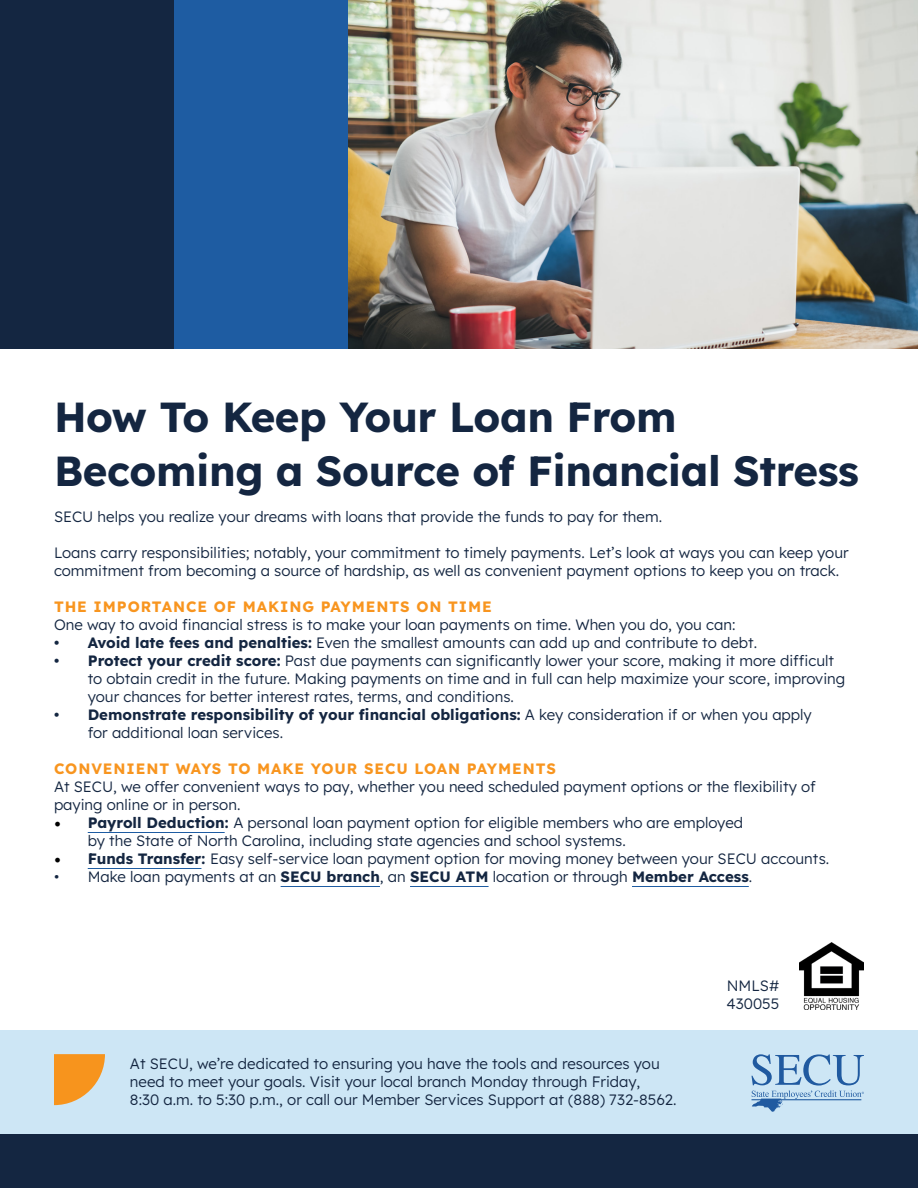
<style>
.page{position:relative;width:918px;height:1188px;background:#fff}
.page>*{position:absolute;margin:0;border:0;box-sizing:border-box;transform-origin:0 0}
.t1{font:700 42px/54px "Lexend";letter-spacing:-.01em;color:#142641}
.t2{font:300 15px/18px "Lexend";color:#142641}
.t3{font:700 15px "Lexend";letter-spacing:.06em;color:#f8951f}
.s1{font-weight:700;color:#f8951f}
.s2{font-weight:700}
.s3{font-family:"Minion Pro";font-weight:400;font-size:18px;color:#000}
</style>
<div class="page">
<div style="left:0;top:1134px;width:918px;height:54px;background:#142641"></div>
<div style="left:0;top:1030px;width:918px;height:104px;background:#cde6f5"></div>
<hr style="left:632px;top:886px;width:117px;height:1px;background:#1e5ca2">
<hr style="left:410px;top:886px;width:79px;height:1px;background:#1e5ca2">
<hr style="left:281px;top:886px;width:99px;height:1px;background:#1e5ca2">
<hr style="left:88px;top:832px;width:137px;height:1px;background:#1e5ca2">
<hr style="left:88px;top:868px;width:113px;height:1px;background:#1e5ca2">
<div style="left:0;top:0;width:349px;height:349px;background:#142641"></div>
<div style="left:174px;top:0;width:175px;height:349px;background:#1e5ca2"></div>
<img style="left:349px;top:0;width:569px;height:349px">
<img style="left:799px;top:943px;width:65px;height:66px">
<svg style="left:54px;top:1054px;width:51px;height:51px"></svg>
<svg style="left:752px;top:1054px;width:112px;height:58px"></svg>
<h1 class="t1" style="left:54px;top:387px;width:806px">How To Keep Your Loan From<br>Becoming a Source of Financial Stress</h1>
<h1 class="t2" style="left:54px;top:507px;width:610px">SECU helps you realize your dreams with loans that provide the funds to pay for them.</h1>
<h1 class="t2" style="left:54px;top:543px;width:796px">Loans carry responsibilities; notably, your commitment to timely payments. Let’s look at ways you can keep your commitment from becoming a source of hardship, as well as convenient payment options to keep you on track.</h1>
<h1 class="t2" style="left:54px;top:597px;width:698px"><span class="s1">THE IMPORTANCE OF MAKING PAYMENTS ON TIME<br></span>One way to avoid financial stress is to make your loan payments on time. When you do, you can:-</h1>
<p class="t2" style="left:54px;top:633px;width:705px"><span class="s2">• Avoid late fees and penalties:</span> Even the smallest amounts can add up and contribute to debt.</p>
<p class="t2" style="left:54px;top:651px;width:781px"><span class="s2">• Protect your credit score:</span> Past due payments can significantly lower your score, making it more difficult</p>
<p class="t2" style="left:88px;top:669px;width:759px">to obtain credit in the future. Making payments on time and in full can help maximize your score, improving your chances for better interest rates, terms, and conditions.</p>
<p class="t2" style="left:88px;top:705px;width:725px;text-indent:-34px"><span class="s2">• Demonstrate responsibility of your financial obligations:</span> A key consideration if or when you apply for additional loan services.</p>
<h5 class="t3" style="left:54px;top:757px;width:504px">CONVENIENT WAYS TO MAKE YOUR SECU LOAN PAYMENTS</h5>
<p class="t2" style="left:54px;top:777px;width:763px">At SECU, we offer convenient ways to pay, whether you need scheduled payment options or the flexibility of</p>
<p class="t2" style="left:54px;top:795px;width:188px">paying online or in person.</p>
<p class="t2" style="left:88px;top:813px;width:657px;text-indent:-34px"><span class="s3">•</span> <span class="s2">Payroll Deduction:</span> A personal loan payment option for eligible members who are employed by the State of North Carolina, including state agencies and school systems.</p>
<p class="t2" style="left:54px;top:849px;width:777px"><span class="s3">•</span> <span class="s2">Funds Transfer:</span> Easy self-service loan payment option for moving money between your SECU accounts.</p>
<p class="t2" style="left:54px;top:867px;width:700px">• Make loan payments at an <span class="s2">SECU branch</span>, an <span class="s2">SECU ATM</span> location or through <span class="s2">Member Access</span>.</p>
<p class="t2" style="left:130px;top:1054px;width:531px">At SECU, we’re dedicated to ensuring you have the tools and resources you need to meet your goals. Visit your local branch Monday through Friday,</p>
<p class="t2" style="left:130px;top:1090px;width:563px">8:30 a.m. to 5:30 p.m., or call our Member Services Support at (888) 732-8562.-</p>
<p class="t2" style="left:727px;top:976px;width:54px">NMLS#</p>
<p class="t2" style="left:727px;top:994px;width:54px">430055</p>
</div>
